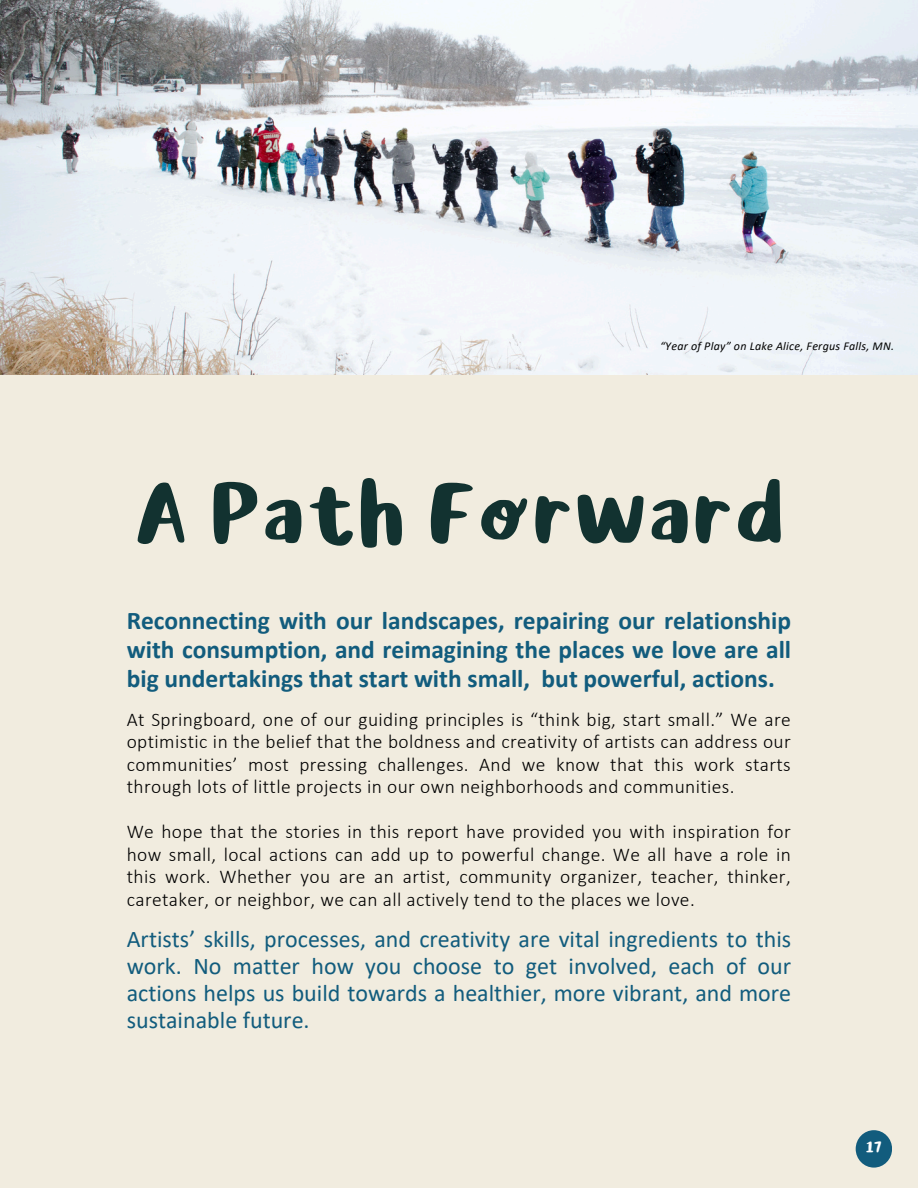
<style>
.page{position:relative;width:918px;height:1188px;background:#f1ecdf}
.page>*{position:absolute;margin:0;border:0;box-sizing:border-box;transform-origin:0 0}
.t1{font:84px "Springboard";color:#123230}
.t2{font:700 25.5px/29.2px "Calibri";color:#125c7d;text-align:justify}
.t3{font:24px/27px "Calibri";color:#125c7d;text-align:justify}
.t4{font:300 19.5px/22.5px "Calibri";letter-spacing:.02em;color:#000;text-align:justify}
.t5{font:13.5px "Springboard";color:#fff}
.t6{font:italic 12px "Calibri";letter-spacing:.02em;color:#000}
</style>
<div class="page">
<div style="left:856px;top:1130px;width:36px;height:38px;background:#125c7d;border-radius:50%"></div>
<img style="left:0;top:0;width:918px;height:375px">
<p class="t6" style="left:660px;top:341px;width:236px">“Year of Play” on Lake Alice, Fergus Falls, MN.</p>
<h4 class="t1" style="left:133px;top:474px;width:653px">A Path Forward</h4>
<h4 class="t2" style="left:127px;top:608px;width:666px">Reconnecting with our landscapes, repairing our relationship with consumption, and reimagining the places we love are all big undertakings that start with small, but powerful, actions.</h4>
<p class="t4" style="left:127px;top:710px;width:666px">At Springboard, one of our guiding principles is “think big, start small.” We are optimistic in the belief that the boldness and creativity of artists can address our communities’ most pressing challenges. And we know that this work starts through lots of little projects in our own neighborhoods and communities.</p>
<h1 class="t4" style="left:127px;top:822px;width:666px">We hope that the stories in this report have provided you with inspiration for how small, local actions can add up to powerful change. We all have a role in this work. Whether you are an artist, community organizer, teacher, thinker, caretaker, or neighbor, we can all actively tend to the places we love.</h1>
<h3 class="t3" style="left:127px;top:927px;width:666px">Artists’ skills, processes, and creativity are vital ingredients to this work. No matter how you choose to get involved, each of our actions helps us build towards a healthier, more vibrant, and more sustainable future.</h3>
<p class="t5" style="left:866px;top:1141px;width:18px">17</p>
</div>
